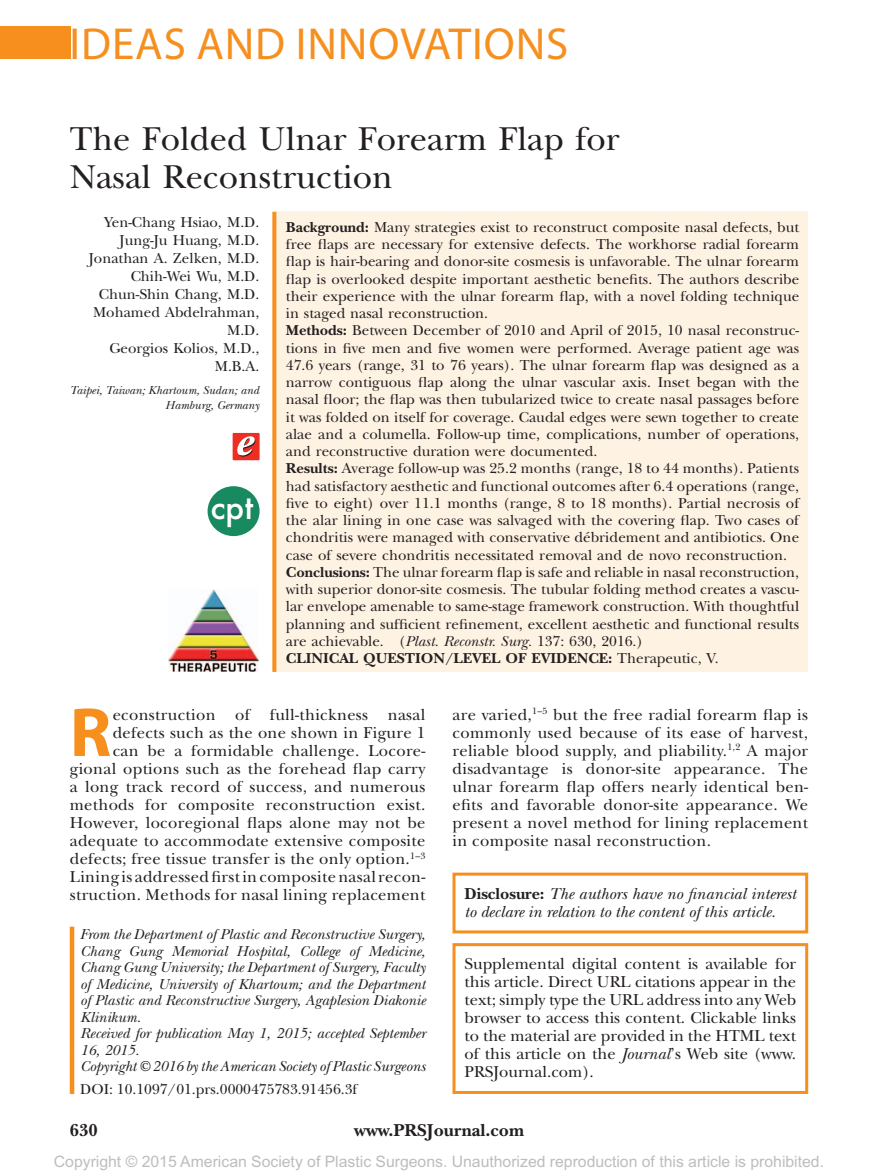
<style>
.page{position:relative;width:878px;height:1175px;background:#fff}
.page>*{position:absolute;margin:0;border:0;box-sizing:border-box;transform-origin:0 0}
.t1{font:700 69.9px "Myriad Pro";color:#f68f1e}
.t2{font:45px "Myriad Pro";letter-spacing:.02em;color:#f68f1e}
.t3{font:34.5px/37.5px "New Baskerville";color:#231f20}
.t4{font:500 31.5px "Futura";color:#fff}
.t5{font:700 18px "New Baskerville";color:#231f20}
.t6{font:16.5px/18px "New Baskerville";letter-spacing:.02em;color:#231f20;text-align:justify}
.t7{font:italic 16.5px/18px "New Baskerville";color:#231f20}
.t8{font:15.75px "Arial MT Std";color:#bcbdc0}
.t9{font:15px/17.2px "New Baskerville";color:#231f20;text-align:right}
.t10{font:italic 15px/16.5px "New Baskerville";color:#231f20}
.t11{font:italic 12px/15px "New Baskerville";color:#231f20;text-align:right}
.s1{font-weight:700}
.s2{font-style:italic}
.s3{font-weight:700;font-style:normal}
</style>
<div class="page">
<div style="left:0;top:26px;width:70px;height:33px;background:#f68f1e"></div>
<div style="left:452px;top:872px;width:356px;height:61px;border:3px solid #f68f1e"></div>
<hr style="left:70px;top:1054px;width:4px;height:40px;background:#f68f1e">
<div style="left:272px;top:212px;width:536px;height:460px;background:#fef2e3"></div>
<svg style="left:272px;top:212px;width:4px;height:460px;background:#f69831"></svg>
<hr style="left:70px;top:926px;width:4px;height:128px;background:#f68f1e">
<div style="left:452px;top:943px;width:356px;height:151px;border:3px solid #f68f1e"></div>
<img style="left:169px;top:590px;width:90px;height:81px">
<div style="left:233px;top:433px;width:26px;height:27px;background:#ee2e22"></div>
<svg style="left:237px;top:436px;width:19px;height:21px"></svg>
<div style="left:207px;top:486px;width:52px;height:50px;background:#188a5f;border-radius:50%"></div>
<h2 class="t2" style="left:70px;top:16px;width:500px">IDEAS AND INNOVATIONS</h2>
<h3 class="t3" style="left:70px;top:121px;width:551px">The Folded Ulnar Forearm Flap for<br>Nasal Reconstruction</h3>
<p class="t9" style="left:89px;top:213px;width:172px;line-height:18px">Yen-Chang Hsiao, M.D.<br>Jung-Ju Huang, M.D.<br>Jonathan A. Zelken, M.D.<br>Chih-Wei Wu, M.D.<br>Chun-Shin Chang, M.D.<br>Mohamed Abdelrahman,<br>M.D.<br>Georgios Kolios, M.D.,<br>M.B.A.</p>
<p class="t11" style="left:70px;top:383px;width:191px">Taipei, Taiwan; Khartoum, Sudan; and<br>Hamburg, Germany</p>
<h3 class="t4" style="left:210px;top:486px;width:44px">cpt</h3>
<p class="t9" style="left:286px;top:218px;width:515px;text-align:left"><span class="s1">Background:</span> Many strategies exist to reconstruct composite nasal defects, but free flaps are necessary for extensive defects. The workhorse radial forearm flap is hair-bearing and donor-site cosmesis is unfavorable. The ulnar forearm flap is overlooked despite important aesthetic benefits. The authors describe their experience with the ulnar forearm flap, with a novel folding technique in staged nasal reconstruction.<br><span class="s1">Methods:</span> Between December of 2010 and April of 2015, 10 nasal reconstruc&shy;tions in five men and five women were performed. Average patient age was 47.6 years (range, 31 to 76 years). The ulnar forearm flap was designed as a narrow contiguous flap along the ulnar vascular axis. Inset began with the nasal floor; the flap was then tubularized twice to create nasal passages before it was folded on itself for coverage. Caudal edges were sewn together to create alae and a columella. Follow-up time, complications, number of operations, and reconstructive duration were documented.<br><span class="s1">Results:</span> Average follow-up was 25.2 months (range, 18 to 44 months). Patients had satisfactory aesthetic and functional outcomes after 6.4 operations (range, five to eight) over 11.1 months (range, 8 to 18 months). Partial necrosis of the alar lining in one case was salvaged with the covering flap. Two cases of chondritis were managed with conservative débridement and antibiotics. One case of severe chondritis necessitated removal and de novo reconstruction.<br><span class="s1">Conclusions:</span> The ulnar forearm flap is safe and reliable in nasal reconstruction, with superior donor-site cosmesis. The tubular folding method creates a vascu&shy;lar envelope amenable to same-stage framework construction. With thoughtful planning and sufficient refinement, excellent aesthetic and functional results are achievable. (<span class="s2">Plast. Reconstr. Surg.</span> 137: 630, 2016.)<br><span class="s1">CLINICAL QUESTION/LEVEL OF EVIDENCE:</span> Therapeutic, V.</p>
<p class="t6" style="left:70px;top:705px;width:357px;text-align:right">econstruction of full-thickness nasal defects such as the one shown in Figure 1<br>can be a formidable challenge. Locore&shy;gional options such as the forehead flap carry a long track record of success, and numerous methods for composite reconstruction exist.<br>However, locoregional flaps alone may not be adequate to accommodate extensive composite defects; free tissue transfer is the only option.<sup>1–3<br></sup>Lining is addressed first in composite nasal recon&shy;struction. Methods for nasal lining replacement</p>
<p class="t6" style="left:452px;top:705px;width:357px">are varied,<sup>1–5</sup> but the free radial forearm flap is commonly used because of its ease of harvest, reliable blood supply, and pliability.<sup>1,2</sup> A major disadvantage is donor-site appearance. The ulnar forearm flap offers nearly identical ben&shy;efits and favorable donor-site appearance. We present a novel method for lining replacement in composite nasal reconstruction.</p>
<h1 class="t1" style="left:70px;top:687px;width:43px">R</h1>
<p class="t7" style="left:464px;top:884px;width:333px"><span class="s3">Disclosure:</span> The authors have no financial interest to declare in relation to the content of this article.</p>
<p class="t10" style="left:80px;top:926px;width:347px">From the Department of Plastic and Reconstructive Surgery, Chang Gung Memorial Hospital, College of Medicine, Chang Gung University; the Department of Surgery, Faculty of Medicine, University of Khartoum; and the Department of Plastic and Reconstructive Surgery, Agaplesion Diakonie Klinikum.<br>Received for publication May 1, 2015; accepted September 16, 2015.</p>
<p class="t10" style="left:80px;top:1058px;width:347px">Copyright © 2016 by the American Society of Plastic Surgeons</p>
<p class="t9" style="left:80px;top:1080px;width:278px">DOI: 10.1097/01.prs.0000475783.91456.3f</p>
<p class="t6" style="left:464px;top:955px;width:333px">Supplemental digital content is available for this article. Direct URL citations appear in the text; simply type the URL address into any Web browser to access this content. Clickable links to the material are provided in the HTML text of this article on the <span class="s2">Journal</span>’s Web site (www.<br>PRSJournal.com).</p>
<p class="t5" style="left:70px;top:1119px;width:30px">630</p>
<p class="t5" style="left:354px;top:1119px;width:171px">www.PRSJournal.com</p>
<p class="t8" style="left:54px;top:1152px;width:771px">Copyright © 2015 American Society of Plastic Surgeons. Unauthorized reproduction of this article is prohibited.</p>
</div>
